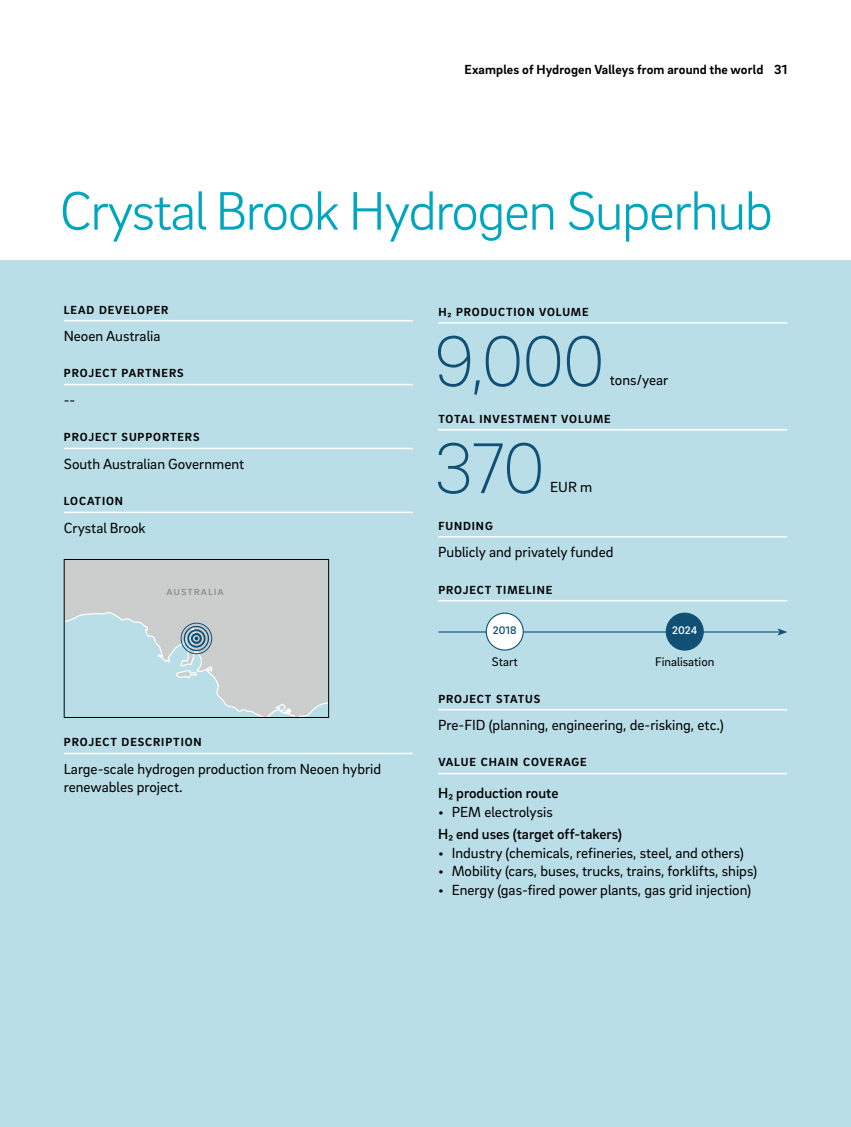
<style>
.page{position:relative;width:851px;height:1127px;background:#fff}
.page>*{position:absolute;margin:0;border:0;box-sizing:border-box;transform-origin:0 0}
.t1{font:200 73.5px "Brix Sans";letter-spacing:-.04em;color:#115075}
.t2{font:300 55.5px "Brix Sans";letter-spacing:-.03em;color:#00a6c0}
.t3{font:15px/18.5px "Brix Sans";color:#000}
.t4{font:500 15px "Brix Sans";color:#000}
.t5{font:700 13.5px "Brix Sans";letter-spacing:.01em;color:#000}
.t6{font:12.75px "Brix Sans";color:#000}
.t7{font:700 12px "Brix Sans";letter-spacing:.075em;color:#000}
.t8{font:12px "Brix Sans";letter-spacing:.075em;color:#818583}
.t9{font:500 11.25px "Brix Sans";color:#115075}
.t10{font:500 11.25px "Brix Sans";color:#fff}
</style>
<div class="page">
<div style="left:0;top:260px;width:850px;height:867px;background:#badee8"></div>
<hr style="left:64px;top:320px;width:348px;height:1px;background:#fff">
<hr style="left:64px;top:384px;width:348px;height:1px;background:#fff">
<hr style="left:64px;top:448px;width:348px;height:1px;background:#fff">
<hr style="left:64px;top:512px;width:348px;height:1px;background:#fff">
<hr style="left:64px;top:753px;width:348px;height:1px;background:#fff">
<svg style="left:66px;top:561px;width:261px;height:155px"></svg>
<div style="left:64px;top:559px;width:265px;height:159px;border:1px solid #000"></div>
<div style="left:191px;top:633px;width:11px;height:11px;border:2px solid #115075;border-radius:50%"></div>
<div style="left:187px;top:629px;width:18px;height:18px;border:2px solid #115075;border-radius:50%"></div>
<div style="left:184px;top:626px;width:25px;height:25px;border:1px solid #115075;border-radius:50%"></div>
<div style="left:181px;top:623px;width:31px;height:31px;border:1px solid #115075;border-radius:50%"></div>
<svg style="left:194px;top:636px;width:4px;height:4px"></svg>
<hr style="left:438px;top:322px;width:349px;height:1px;background:#fff">
<hr style="left:438px;top:429px;width:349px;height:1px;background:#fff">
<hr style="left:438px;top:536px;width:349px;height:1px;background:#fff">
<hr style="left:438px;top:600px;width:349px;height:1px;background:#fff">
<hr style="left:438px;top:709px;width:349px;height:1px;background:#fff">
<hr style="left:438px;top:773px;width:349px;height:1px;background:#fff">
<hr style="left:439px;top:631px;width:340px;height:1px;background:#115075">
<svg style="left:777px;top:628px;width:10px;height:8px"></svg>
<div style="left:486px;top:613px;width:37px;height:37px;background:#fff;border-radius:50%"></div>
<div style="left:485px;top:612px;width:38px;height:39px;border:1px solid #115075;border-radius:50%"></div>
<div style="left:666px;top:613px;width:37px;height:37px;background:#115075;border-radius:50%"></div>
<div style="left:665px;top:612px;width:38px;height:39px;border:1px solid #115075;border-radius:50%"></div>
<p class="t5" style="left:464px;top:60px;width:324px">Examples of Hydrogen Valleys from around the world 31</p>
<h2 class="t2" style="left:60px;top:175px;width:715px">Crystal Brook Hydrogen Superhub</h2>
<p class="t7" style="left:64px;top:302px;width:106px">LEAD DEVELOPER</p>
<p class="t3" style="left:64px;top:326px;width:98px">Neoen Australia</p>
<p class="t7" style="left:64px;top:365px;width:121px">PROJECT PARTNERS</p>
<p class="t3" style="left:64px;top:390px;width:13px">--</p>
<p class="t7" style="left:64px;top:429px;width:137px">PROJECT SUPPORTERS</p>
<p class="t3" style="left:64px;top:454px;width:182px">South Australian Government</p>
<p class="t7" style="left:64px;top:493px;width:61px">LOCATION</p>
<p class="t3" style="left:64px;top:518px;width:83px">Crystal Brook</p>
<p class="t8" style="left:167px;top:583px;width:59px">australia</p>
<p class="t7" style="left:64px;top:734px;width:139px">PROJECT DESCRIPTION</p>
<p class="t3" style="left:64px;top:759px;width:319px">Large-scale hydrogen production from Neoen hybrid renewables project.</p>
<p class="t7" style="left:438px;top:304px;width:152px">H₂ PRODUCTION VOLUME</p>
<h1 class="t1" style="left:433px;top:315px;width:173px">9,000</h1>
<p class="t3" style="left:609px;top:370px;width:60px">tons/year</p>
<p class="t7" style="left:438px;top:411px;width:174px">TOTAL INVESTMENT VOLUME</p>
<h1 class="t1" style="left:433px;top:422px;width:114px">370</h1>
<p class="t3" style="left:550px;top:477px;width:44px">EUR m</p>
<p class="t7" style="left:438px;top:518px;width:56px">FUNDING</p>
<p class="t3" style="left:438px;top:542px;width:177px">Publicly and privately funded</p>
<p class="t7" style="left:438px;top:582px;width:115px">PROJECT TIMELINE</p>
<p class="t9" style="left:493px;top:623px;width:25px">2018</p>
<p class="t10" style="left:672px;top:623px;width:26px">2024</p>
<p class="t6" style="left:492px;top:654px;width:27px">Start</p>
<p class="t6" style="left:655px;top:654px;width:61px">Finalisation</p>
<p class="t7" style="left:438px;top:691px;width:103px">PROJECT STATUS</p>
<p class="t3" style="left:438px;top:715px;width:287px">Pre-FID (planning, engineering, de-risking, etc.)</p>
<p class="t7" style="left:438px;top:754px;width:150px">VALUE CHAIN COVERAGE</p>
<p class="t4" style="left:438px;top:783px;width:122px">H₂ production route</p>
<p class="t3" style="left:438px;top:802px;width:116px">• PEM electrolysis</p>
<p class="t4" style="left:438px;top:824px;width:185px">H₂ end uses (target off-takers)</p>
<p class="t3" style="left:438px;top:843px;width:307px">• Industry (chemicals, refineries, steel, and others)</p>
<p class="t3" style="left:438px;top:861px;width:320px">• Mobility (cars, buses, trucks, trains, forklifts, ships)</p>
<p class="t3" style="left:438px;top:880px;width:314px">• Energy (gas-fired power plants, gas grid injection)</p>
</div>
